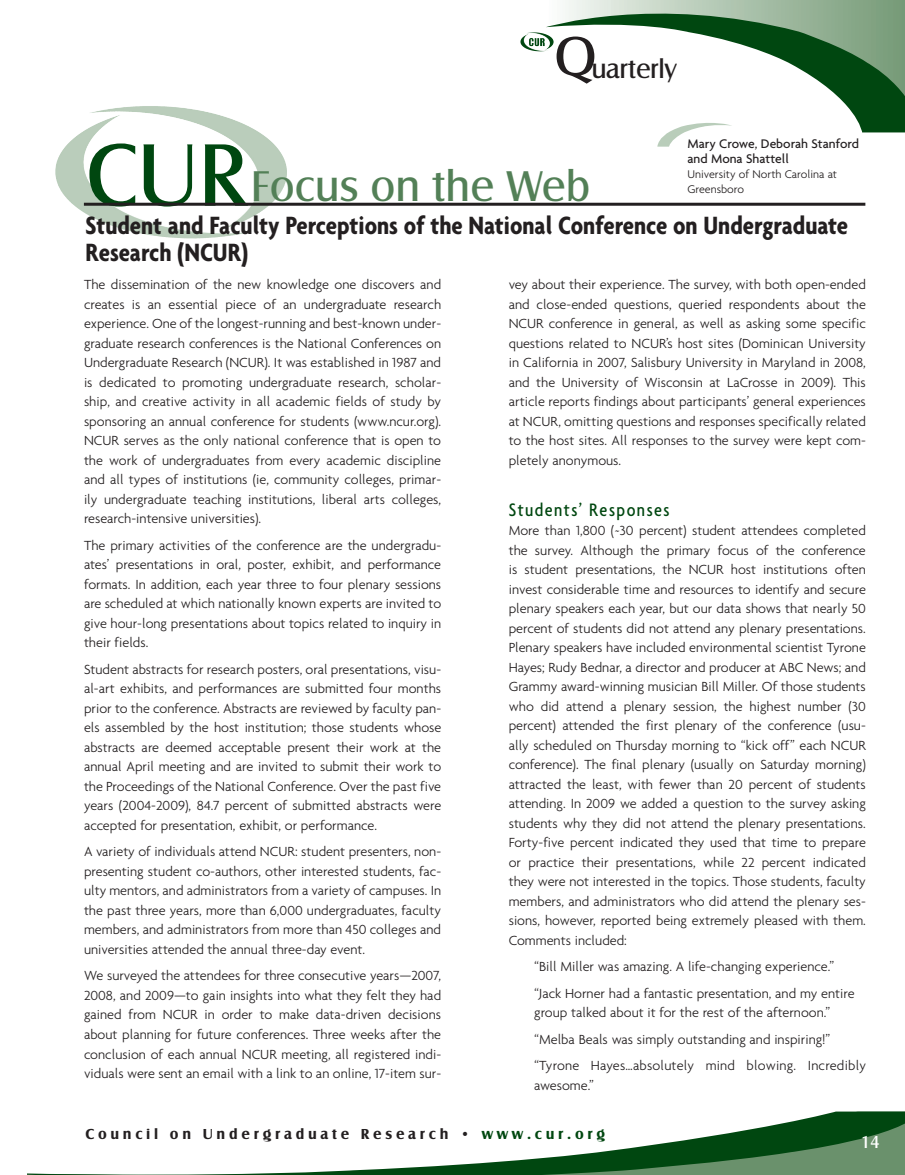
<style>
.page{position:relative;width:905px;height:1175px;background:#fff}
.page>*{position:absolute;margin:0;border:0;box-sizing:border-box;transform-origin:0 0}
.t1{font:44.55px "Castle EF";color:#538057}
.t2{font:27.45px "Castle EF";letter-spacing:-.02em;color:#231f20}
.t3{font:700 condensed 27px/27px "Agenda";color:#231f20}
.t4{font:500 condensed 19.5px "Agenda";letter-spacing:.075em;color:#004710}
.t5{font:18px "Castle EF";color:#fff}
.t6{font:700 15px "Castle EF";letter-spacing:.25em;color:#231f20}
.t7{font:300 14.25px/19.5px "Agenda";color:#231f20;text-align:justify}
.t8{font:500 13.5px/15px "Agenda";color:#231f20}
.t9{font:300 12px/15px "Agenda";color:#231f20}
.s1{font-size:57.6px}
.s2{font-size:91.8px;color:#004710}
.s3{color:#004710}
</style>
<div class="page">
<svg style="left:546px;top:0;width:358px;height:132px"></svg>
<svg style="left:27px;top:1111px;width:877px;height:63px"></svg>
<img style="left:90px;top:106px;width:68px;height:8px">
<hr style="left:84px;top:203px;width:781px;height:3px;background:#231f20">
<svg style="left:657px;top:119px;width:75px;height:28px"></svg>
<h2 class="t2" style="left:554px;top:53px;width:124px"><span class="s1">Q</span>uarterly</h2>
<h1 class="t1" style="left:86px;top:161px;width:506px"><span class="s2">CUR</span>Focus on the Web</h1>
<p class="t8" style="left:687px;top:136px;width:173px">Mary Crowe, Deborah Stanford and Mona Shattell</p>
<p class="t9" style="left:687px;top:166px;width:151px">University of North Carolina at<br>Greensboro</p>
<h3 class="t3" style="left:85px;top:211px;width:764px">Student and Faculty Perceptions of the National Conference on Undergraduate<br>Research (NCUR)</h3>
<p class="t7" style="left:84px;top:275px;width:359px">The dissemination of the new knowledge one discovers and creates is an essential piece of an undergraduate research experience. One of the longest-running and best-known under&shy;graduate research conferences is the National Conferences on Undergraduate Research (NCUR). It was established in 1987 and is dedicated to promoting undergraduate research, scholar&shy;ship, and creative activity in all academic fields of study by sponsoring an annual conference for students (www.ncur.org).<br>NCUR serves as the only national conference that is open to the work of undergraduates from every academic discipline and all types of institutions (ie, community colleges, primar&shy;ily undergraduate teaching institutions, liberal arts colleges, research-intensive universities).</p>
<p class="t7" style="left:84px;top:535px;width:359px">The primary activities of the conference are the undergradu&shy;ates’ presentations in oral, poster, exhibit, and performance formats. In addition, each year three to four plenary sessions are scheduled at which nationally known experts are invited to give hour-long presentations about topics related to inquiry in their fields.</p>
<p class="t7" style="left:84px;top:659px;width:359px">Student abstracts for research posters, oral presentations, visu&shy;al-art exhibits, and performances are submitted four months prior to the conference. Abstracts are reviewed by faculty pan&shy;els assembled by the host institution; those students whose abstracts are deemed acceptable present their work at the annual April meeting and are invited to submit their work to the Proceedings of the National Conference. Over the past five years (2004-2009), 84.7 percent of submitted abstracts were accepted for presentation, exhibit, or performance.</p>
<p class="t7" style="left:84px;top:842px;width:359px">A variety of individuals attend NCUR: student presenters, non&shy;presenting student co-authors, other interested students, fac&shy;ulty mentors, and administrators from a variety of campuses. In the past three years, more than 6,000 undergraduates, faculty members, and administrators from more than 450 colleges and universities attended the annual three-day event.</p>
<p class="t7" style="left:84px;top:966px;width:359px">We surveyed the attendees for three consecutive years—2007, 2008, and 2009—to gain insights into what they felt they had gained from NCUR in order to make data-driven decisions about planning for future conferences. Three weeks after the conclusion of each annual NCUR meeting, all registered indi&shy;viduals were sent an email with a link to an online, 17-item sur-</p>
<p class="t7" style="left:508px;top:274px;width:359px">vey about their experience. The survey, with both open-ended and close-ended questions, queried respondents about the NCUR conference in general, as well as asking some specific questions related to NCUR’s host sites (Dominican University in California in 2007, Salisbury University in Maryland in 2008, and the University of Wisconsin at LaCrosse in 2009). This article reports findings about participants’ general experiences at NCUR, omitting questions and responses specifically related to the host sites. All responses to the survey were kept com&shy;pletely anonymous.</p>
<h3 class="t4" style="left:508px;top:498px;width:162px">Students’ Responses</h3>
<p class="t7" style="left:508px;top:520px;width:359px">More than 1,800 (~30 percent) student attendees completed the survey. Although the primary focus of the conference is student presentations, the NCUR host institutions often invest considerable time and resources to identify and secure plenary speakers each year, but our data shows that nearly 50 percent of students did not attend any plenary presentations.<br>Plenary speakers have included environmental scientist Tyrone Hayes; Rudy Bednar, a director and producer at ABC News; and Grammy award-winning musician Bill Miller. Of those students who did attend a plenary session, the highest number (30 percent) attended the first plenary of the conference (usu&shy;ally scheduled on Thursday morning to “kick off” each NCUR conference). The final plenary (usually on Saturday morning) attracted the least, with fewer than 20 percent of students attending. In 2009 we added a question to the survey asking students why they did not attend the plenary presentations.<br>Forty-five percent indicated they used that time to prepare or practice their presentations, while 22 percent indicated they were not interested in the topics. Those students, faculty members, and administrators who did attend the plenary ses&shy;sions, however, reported being extremely pleased with them.<br>Comments included:</p>
<p class="t7" style="left:534px;top:953px;width:322px;line-height:26.5px">“Bill Miller was amazing. A life-changing experience.” “Jack Horner had a fantastic presentation, and my entire</p>
<p class="t7" style="left:534px;top:999px;width:333px;line-height:26.5px;text-align:left">group talked about it for the rest of the afternoon.” “Melba Beals was simply outstanding and inspiring!” “Tyrone Hayes…absolutely mind blowing. Incredibly</p>
<p class="t7" style="left:534px;top:1075px;width:61px">awesome.”</p>
<p class="t6" style="left:86px;top:1125px;width:521px">Council on Undergraduate Research • <span class="s3">www.cur.org</span></p>
<p class="t5" style="left:861px;top:1132px;width:20px">14</p>
</div>
